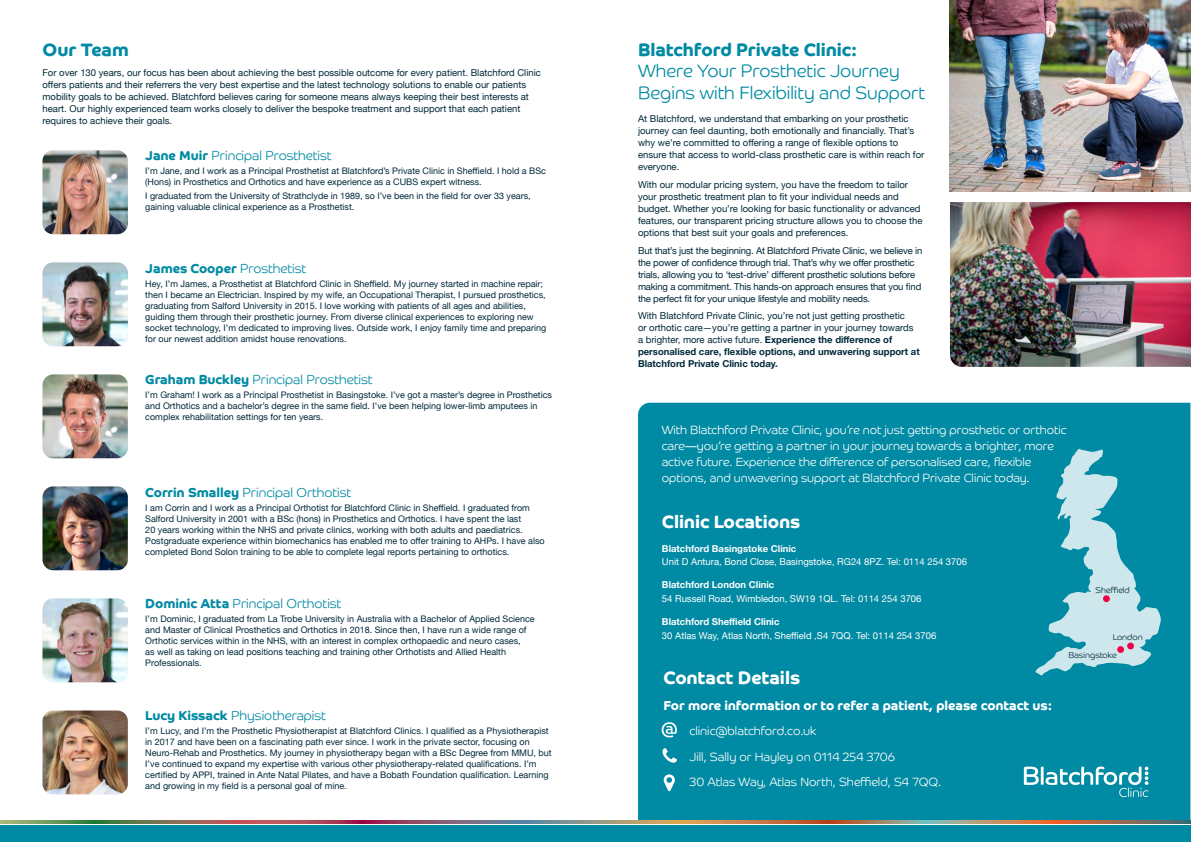
<style>
.page{position:relative;width:1191px;height:842px;background:#fff}
.page>*{position:absolute;margin:0;border:0;box-sizing:border-box;transform-origin:0 0}
.Paragraph_Style_1{font:300 18px/21.6px "Co Headline";color:#008aa3}
.Paragraph_Style_1-2{font:700 18px "Co Headline";color:#fff}
.Paragraph_Style_1-3{font:700 18px "Co Headline";color:#008aa3}
.Paragraph_Style_1-4{font:300 13px "Co Headline";color:#008aa3}
.Body_Copy{font:700 13px "Co Headline";color:#fff}
.Paragraph_Style_1-5{font:700 13px "Co Headline";color:#008aa3}
.Body_Copy-2{font:300 12px "Co Headline";color:#fff}
.Body_Copy-3{font:300 11.9px/15.9px "Co Headline";color:#fff}
.Body_Copy-4{font:9.5px/12px "Helvetica Neue";color:#00293a}
.Body_Copy-5{font:9.5px/12px "Helvetica Neue";letter-spacing:-.02em;color:#00293a}
.Body_Copy-6{font:9.5px "Helvetica Neue";color:#fff}
.Body_Copy-7{font:700 9.5px "Helvetica Neue";color:#fff}
.Body_Copy-8{font:9px/11px "Helvetica Neue";color:#00293a}
.t1{font:300 8.5px "Co Headline";color:#00293a}
.s1{font-weight:700}
.s2{font-weight:300}
</style>
<div class="page">
<div style="left:638px;top:403px;width:552px;height:418px;background:#008aa3"></div>
<div style="left:0;top:825px;width:1191px;height:17px;background:#008aa3"></div>
<svg style="left:0;top:821px;width:1191px;height:2px"></svg>
<svg style="left:1035px;top:449px;width:125px;height:226px"></svg>
<div style="left:1103px;top:595px;width:6px;height:7px;background:#f00044;border-radius:50%"></div>
<div style="left:1117px;top:646px;width:7px;height:7px;background:#f00044;border-radius:50%"></div>
<div style="left:1127px;top:643px;width:7px;height:6px;background:#f00044;border-radius:50%"></div>
<img style="left:43px;top:150px;width:85px;height:84px">
<img style="left:43px;top:262px;width:85px;height:84px">
<img style="left:43px;top:374px;width:85px;height:84px">
<img style="left:43px;top:486px;width:85px;height:84px">
<img style="left:43px;top:598px;width:85px;height:84px">
<img style="left:43px;top:710px;width:85px;height:84px">
<svg style="left:662px;top:748px;width:15px;height:15px"></svg>
<svg style="left:663px;top:774px;width:12px;height:17px"></svg>
<svg style="left:661px;top:722px;width:16px;height:15px"></svg>
<svg style="left:1023px;top:766px;width:125px;height:31px"></svg>
<img style="left:950px;top:202px;width:241px;height:165px">
<img style="left:950px;top:0;width:241px;height:192px">
<p class="Paragraph_Style_1-3" style="left:43px;top:39px;width:88px">Our Team</p>
<p class="Body_Copy-4" style="left:43px;top:67px;width:500px">For over 130 years, our focus has been about achieving the best possible outcome for every patient. Blatchford Clinic offers patients and their referrers the very best expertise and the latest technology solutions to enable our patients mobility goals to be achieved. Blatchford believes caring for someone means always keeping their best interests at heart. Our highly experienced team works closely to deliver the bespoke treatment and support that each patient requires to achieve their goals.</p>
<p class="Paragraph_Style_1-4" style="left:145px;top:148px;width:188px"><span class="s1">Jane Muir</span> Principal Prosthetist</p>
<p class="Body_Copy-8" style="left:145px;top:166px;width:402px">I’m Jane, and I work as a Principal Prosthetist at Blatchford’s Private Clinic in Sheffield. I hold a BSc (Hons) in Prosthetics and Orthotics and have experience as a CUBS expert witness.</p>
<p class="Body_Copy-8" style="left:145px;top:190px;width:387px">I graduated from the University of Strathclyde in 1989, so I’ve been in the field for over 33 years, gaining valuable clinical experience as a Prosthetist.</p>
<p class="Paragraph_Style_1-5" style="left:145px;top:261px;width:162px">James Cooper <span class="s2">Prosthetist</span></p>
<p class="Body_Copy-8" style="left:145px;top:278px;width:402px">Hey, I’m James, a Prosthetist at Blatchford Clinic in Sheffield. My journey started in machine repair; then I became an Electrician. Inspired by my wife, an Occupational Therapist, I pursued prosthetics, graduating from Salford University in 2015. I love working with patients of all ages and abilities, guiding them through their prosthetic journey. From diverse clinical experiences to exploring new socket technology, I’m dedicated to improving lives. Outside work, I enjoy family time and preparing for our newest addition amidst house renovations.</p>
<p class="Paragraph_Style_1-4" style="left:145px;top:372px;width:229px"><span class="s1">Graham Buckley</span> Principal Prosthetist</p>
<p class="Body_Copy-8" style="left:145px;top:390px;width:408px">I’m Graham! I work as a Principal Prosthetist in Basingstoke. I’ve got a master’s degree in Prosthetics and Orthotics and a bachelor’s degree in the same field. I’ve been helping lower-limb amputees in complex rehabilitation settings for ten years.</p>
<p class="Paragraph_Style_1-4" style="left:145px;top:485px;width:207px"><span class="s1">Corrin Smalley</span> Principal Orthotist</p>
<p class="Body_Copy-8" style="left:145px;top:502px;width:401px">I am Corrin and I work as a Principal Orthotist for Blatchford Clinic in Sheffield. I graduated from Salford University in 2001 with a BSc (hons) in Prosthetics and Orthotics. I have spent the last<br>20 years working within the NHS and private clinics, working with both adults and paediatrics.<br>Postgraduate experience within biomechanics has enabled me to offer training to AHPs. I have also completed Bond Solon training to be able to complete legal reports pertaining to orthotics.</p>
<p class="Paragraph_Style_1-4" style="left:145px;top:596px;width:197px"><span class="s1">Dominic Atta</span> Principal Orthotist</p>
<p class="Body_Copy-8" style="left:145px;top:614px;width:391px">I’m Dominic, I graduated from La Trobe University in Australia with a Bachelor of Applied Science and Master of Clinical Prosthetics and Orthotics in 2018. Since then, I have run a wide range of Orthotic services within in the NHS, with an interest in complex orthopaedic and neuro cases,<br>as well as taking on lead positions teaching and training other Orthotists and Allied Health Professionals.</p>
<p class="Paragraph_Style_1-4" style="left:145px;top:708px;width:182px"><span class="s1">Lucy Kissack</span> Physiotherapist</p>
<p class="Body_Copy-8" style="left:145px;top:726px;width:408px">I’m Lucy, and I’m the Prosthetic Physiotherapist at Blatchford Clinics. I qualified as a Physiotherapist in 2017 and have been on a fascinating path ever since. I work in the private sector, focusing on Neuro-Rehab and Prosthetics. My journey in physiotherapy began with a BSc Degree from MMU, but I’ve continued to expand my expertise with various other physiotherapy-related qualifications. I’m certified by APPI, trained in Ante Natal Pilates, and have a Bobath Foundation qualification. Learning and growing in my field is a personal goal of mine.</p>
<p class="Paragraph_Style_1" style="left:638px;top:39px;width:288px"><span class="s1">Blatchford Private Clinic:<br></span>Where Your Prosthetic Journey<br>Begins with Flexibility and Support</p>
<p class="Body_Copy-4" style="left:638px;top:113px;width:288px">At Blatchford, we understand that embarking on your prosthetic journey can feel daunting, both emotionally and financially. That’s why we’re committed to offering a range of flexible options to ensure that access to world-class prosthetic care is within reach for everyone.</p>
<p class="Body_Copy-4" style="left:638px;top:179px;width:286px">With our modular pricing system, you have the freedom to tailor your prosthetic treatment plan to fit your individual needs and budget. Whether you’re looking for basic functionality or advanced features, our transparent pricing structure allows you to choose the options that best suit your goals and preferences.</p>
<p class="Body_Copy-5" style="left:638px;top:245px;width:286px">But that’s just the beginning. At Blatchford Private Clinic, we believe in the power of confidence through trial. That’s why we offer prosthetic trials, allowing you to ‘test-drive’ different prosthetic solutions before making a commitment. This hands-on approach ensures that you find the perfect fit for your unique lifestyle and mobility needs.</p>
<p class="Body_Copy-4" style="left:638px;top:310px;width:283px">With Blatchford Private Clinic, you’re not just getting prosthetic<br>or orthotic care—you’re getting a partner in your journey towards a brighter, more active future. <span class="s1">Experience the difference of personalised care, flexible options, and unwavering support at Blatchford Private Clinic today.</span></p>
<p class="Body_Copy-3" style="left:661px;top:422px;width:406px">With Blatchford Private Clinic, you’re not just getting prosthetic or orthotic care—you’re getting a partner in your journey towards a brighter, more active future. Experience the difference of personalised care, flexible options, and unwavering support at Blatchford Private Clinic today.</p>
<p class="Paragraph_Style_1-2" style="left:662px;top:512px;width:140px">Clinic Locations</p>
<p class="Body_Copy-7" style="left:662px;top:541px;width:136px">Blatchford Basingstoke Clinic</p>
<p class="Body_Copy-6" style="left:662px;top:555px;width:306px">Unit D Antura, Bond Close, Basingstoke, RG24 8PZ. Tel: 0114 254 3706</p>
<p class="Body_Copy-7" style="left:662px;top:578px;width:114px">Blatchford London Clinic</p>
<p class="Body_Copy-6" style="left:662px;top:592px;width:261px">54 Russell Road, Wimbledon, SW19 1QL. Tel: 0114 254 3706</p>
<p class="Body_Copy-7" style="left:662px;top:614px;width:119px">Blatchford Sheffield Clinic</p>
<p class="Body_Copy-6" style="left:662px;top:628px;width:276px">30 Atlas Way, Atlas North, Sheffield ,S4 7QQ. Tel: 0114 254 3706</p>
<p class="t1" style="left:1095px;top:585px;width:36px">Sheffield</p>
<p class="t1" style="left:1112px;top:632px;width:32px">London</p>
<p class="Paragraph_Style_1-2" style="left:663px;top:667px;width:138px">Contact Details</p>
<p class="Body_Copy" style="left:663px;top:697px;width:390px">For more information or to refer a patient, please contact us:</p>
<p class="Body_Copy-2" style="left:689px;top:724px;width:128px">clinic@blatchford.co.uk</p>
<p class="Body_Copy-2" style="left:689px;top:749px;width:207px">Jill, Sally or Hayley on 0114 254 3706</p>
<p class="Body_Copy-2" style="left:689px;top:775px;width:253px">30 Atlas Way, Atlas North, Sheffield, S4 7QQ.</p>
<p class="t1" style="left:1068px;top:650px;width:50px">Basingstoke</p>
</div>
